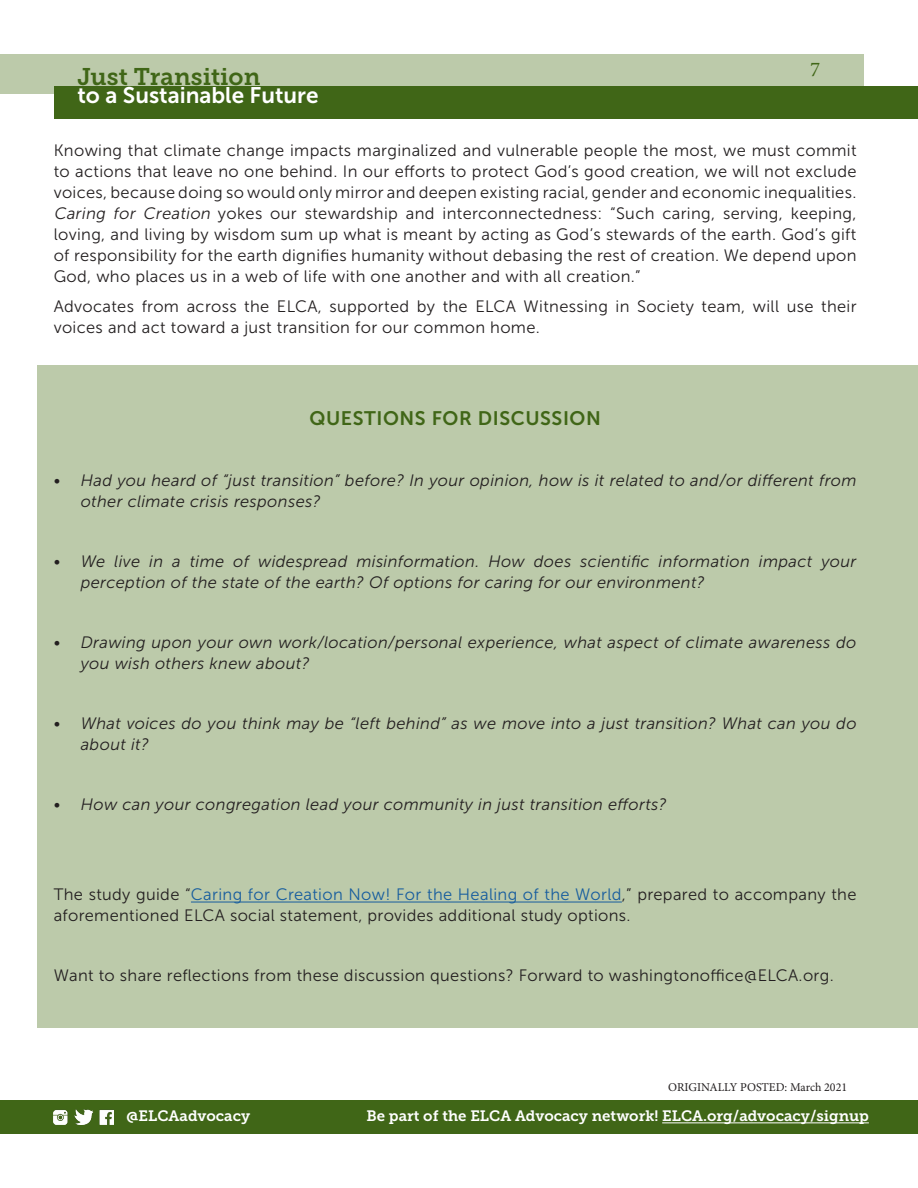
<style>
.page{position:relative;width:918px;height:1188px;background:#fff}
.page>*{position:absolute;margin:0;border:0;box-sizing:border-box;transform-origin:0 0}
.t1{font:24px "Museo Slab 700";color:#406617}
.t2{font:22.5px "Museo Sans 700";color:#fff}
.t3{font:21px "Minion Pro";color:#406617}
.Paragraph_Style_2{font:19.5px "Museo Sans 700";letter-spacing:.03em;color:#406617}
.t4{font:16.5px/21px "Museo Sans 300";letter-spacing:.02em;color:#231f20}
.t5{font:italic 16.5px/21px "Museo Sans 300";letter-spacing:.02em;color:#231f20}
.t6{font:15px "Museo Slab 700";color:#fff}
.t7{font:12px "Minion Pro";color:#231f20}
.s1{font-style:italic}
.s2{color:#175d9e}
</style>
<div class="page">
<div style="left:0;top:54px;width:864px;height:40px;background:#bccaaa"></div>
<div style="left:38px;top:365px;width:880px;height:663px;background:#bccaaa"></div>
<hr style="left:191px;top:902px;width:431px;height:1px;background:#175d9e">
<div style="left:54px;top:86px;width:864px;height:33px;background:#406617"></div>
<div style="left:0;top:1100px;width:918px;height:34px;background:#406617"></div>
<hr style="left:662px;top:1122px;width:207px;height:1px;background:#fff">
<img style="left:54px;top:1109px;width:59px;height:16px">
<p class="t1" style="left:77px;top:63px;width:184px">Just Transition</p>
<p class="t2" style="left:77px;top:83px;width:243px">to a Sustainable Future</p>
<p class="t3" style="left:810px;top:55px;width:12px">7</p>
<p class="t4" style="left:54px;top:140px;width:804px;text-align:justify">Knowing that climate change impacts marginalized and vulnerable people the most, we must commit to actions that leave no one behind. In our efforts to protect God’s good creation, we will not exclude voices, because doing so would only mirror and deepen existing racial, gender and economic inequalities.<br><span class="s1">Caring for Creation</span> yokes our stewardship and interconnectedness: “Such caring, serving, keeping, loving, and living by wisdom sum up what is meant by acting as God’s stewards of the earth. God’s gift of responsibility for the earth dignifies humanity without debasing the rest of creation. We depend upon God, who places us in a web of life with one another and with all creation.”</p>
<p class="t4" style="left:54px;top:296px;width:804px">Advocates from across the ELCA, supported by the ELCA Witnessing in Society team, will use their voices and act toward a just transition for our common home.</p>
<p class="Paragraph_Style_2" style="left:309px;top:407px;width:293px">QUESTIONS FOR DISCUSSION</p>
<p class="t5" style="left:81px;top:470px;width:777px;text-indent:-27px">• Had you heard of “just transition” before? In your opinion, how is it related to and/or different from other climate crisis responses?</p>
<p class="t5" style="left:81px;top:551px;width:777px;text-indent:-27px">• We live in a time of widespread misinformation. How does scientific information impact your perception of the state of the earth? Of options for caring for our environment?</p>
<p class="t5" style="left:81px;top:632px;width:777px;text-indent:-27px">• Drawing upon your own work/location/personal experience, what aspect of climate awareness do you wish others knew about?</p>
<p class="t5" style="left:81px;top:713px;width:777px;text-indent:-27px">• What voices do you think may be “left behind” as we move into a just transition? What can you do about it?</p>
<p class="t5" style="left:54px;top:794px;width:614px">• How can your congregation lead your community in just transition efforts?</p>
<p class="t4" style="left:54px;top:884px;width:804px">The study guide “<span class="s2">Caring for Creation Now! For the Healing of the World</span>,” prepared to accompany the aforementioned ELCA social statement, provides additional study options.</p>
<p class="t4" style="left:54px;top:965px;width:782px">Want to share reflections from these discussion questions? Forward to washingtonoffice@ELCA.org.</p>
<p class="t7" style="left:668px;top:1079px;width:181px">ORIGINALLY POSTED: March 2021</p>
<p class="t6" style="left:127px;top:1108px;width:125px">@ELCAadvocacy</p>
<p class="t6" style="left:366px;top:1108px;width:504px">Be part of the ELCA Advocacy network! ELCA.org/advocacy/signup</p>
</div>
